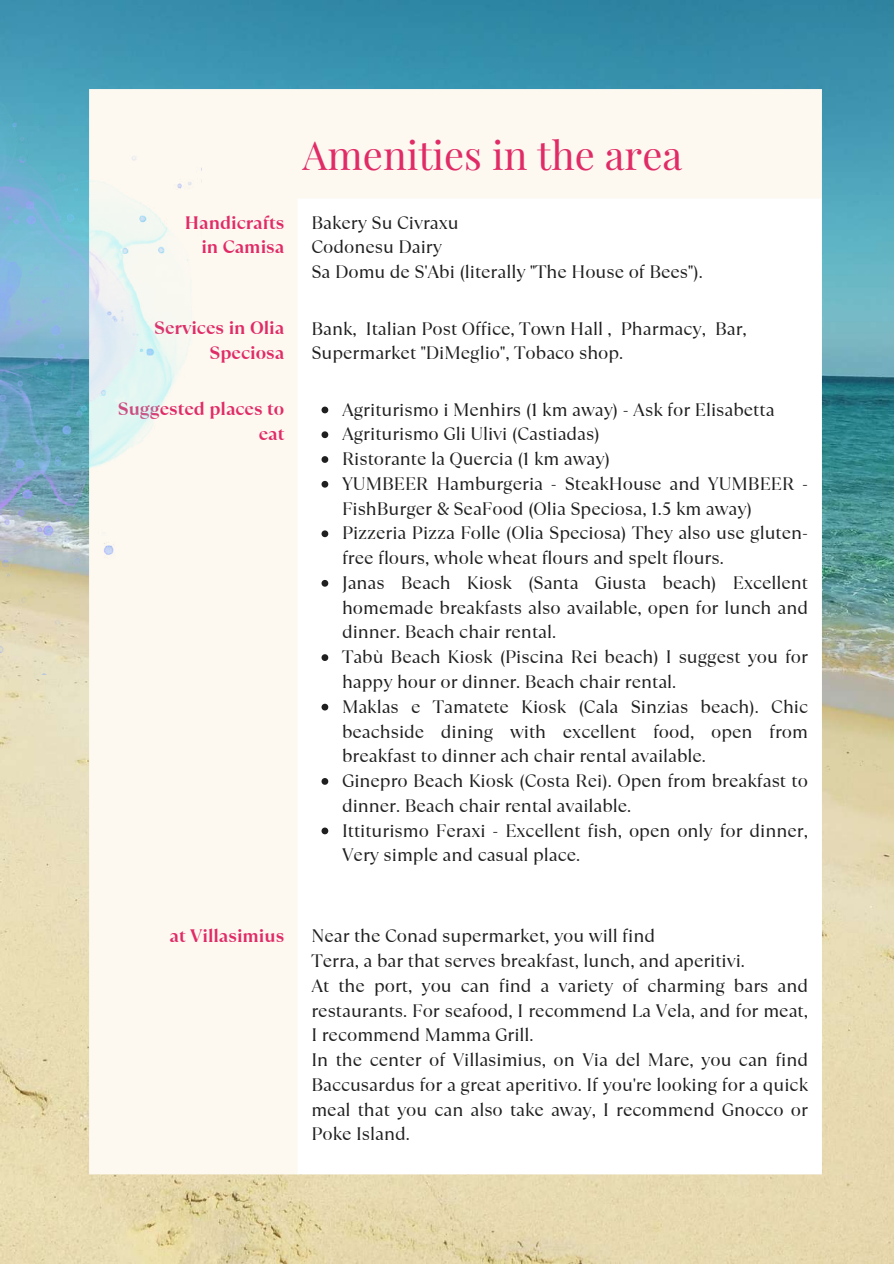
<style>
.page{position:relative;width:894px;height:1264px;background:#fff}
.page>*{position:absolute;margin:0;border:0;box-sizing:border-box;transform-origin:0 0}
.t1{font:39.75px "Playfair Display";color:#e12b67}
.t2{font:18px/24.8px "TT Ramillas";color:#1f1f1f}
.t3{font:700 18px/24.8px "TT Ramillas";color:#e12b67;text-align:right}
</style>
<div class="page">
<img style="left:0;top:0;width:893px;height:1263px">
<div style="left:89px;top:89px;width:732px;height:1085px;background:#fdf9f1"></div>
<svg style="left:297px;top:198px;width:524px;height:976px"></svg>
<svg style="left:321px;top:406px;width:7px;height:7px"></svg>
<svg style="left:321px;top:431px;width:7px;height:7px"></svg>
<svg style="left:321px;top:456px;width:7px;height:7px"></svg>
<svg style="left:321px;top:481px;width:7px;height:6px"></svg>
<svg style="left:321px;top:530px;width:7px;height:7px"></svg>
<svg style="left:321px;top:580px;width:7px;height:6px"></svg>
<svg style="left:321px;top:654px;width:7px;height:7px"></svg>
<svg style="left:321px;top:703px;width:7px;height:7px"></svg>
<svg style="left:321px;top:778px;width:7px;height:6px"></svg>
<svg style="left:321px;top:827px;width:7px;height:7px"></svg>
<img style="left:0;top:30px;width:201px;height:644px">
<h1 class="t1" style="left:302px;top:127px;width:381px">Amenities in the area</h1>
<p class="t3" style="left:185px;top:210px;width:101px">Handicrafts in Camisa</p>
<p class="t2" style="left:311px;top:210px;width:393px">Bakery Su Civraxu<br>Codonesu Dairy<br>Sa Domu de S'Abi (literally "The House of Bees").</p>
<p class="t3" style="left:154px;top:316px;width:132px">Services in Olia<br>Speciosa</p>
<p class="t2" style="left:311px;top:316px;width:437px">Bank, Italian Post Office, Town Hall , Pharmacy, Bar,<br>Supermarket "DiMeglio", Tobaco shop.</p>
<p class="t3" style="left:118px;top:397px;width:168px">Suggested places to eat</p>
<p class="t2" style="left:342px;top:397px;width:467px">Agriturismo i Menhirs (1 km away) - Ask for Elisabetta Agriturismo Gli Ulivi (Castiadas)<br>Ristorante la Quercia (1 km away)<br>YUMBEER Hamburgeria - SteakHouse and YUMBEER - FishBurger &amp; SeaFood (Olia Speciosa, 1.5 km away)<br>Pizzeria Pizza Folle (Olia Speciosa) They also use gluten&shy;free flours, whole wheat flours and spelt flours.<br>Janas Beach Kiosk (Santa Giusta beach) Excellent homemade breakfasts also available, open for lunch and dinner. Beach chair rental.<br>Tabù Beach Kiosk (Piscina Rei beach) I suggest you for happy hour or dinner. Beach chair rental.<br>Maklas e Tamatete Kiosk (Cala Sinzias beach). Chic beachside dining with excellent food, open from breakfast to dinner ach chair rental available.<br>Ginepro Beach Kiosk (Costa Rei). Open from breakfast to dinner. Beach chair rental available.<br>Ittiturismo Feraxi - Excellent fish, open only for dinner, Very simple and casual place.</p>
<p class="t3" style="left:170px;top:923px;width:116px">at Villasimius</p>
<p class="t2" style="left:311px;top:923px;width:498px">Near the Conad supermarket, you will find<br>Terra, a bar that serves breakfast, lunch, and aperitivi.<br>At the port, you can find a variety of charming bars and restaurants. For seafood, I recommend La Vela, and for meat, I recommend Mamma Grill.<br>In the center of Villasimius, on Via del Mare, you can find Baccusardus for a great aperitivo. If you're looking for a quick meal that you can also take away, I recommend Gnocco or Poke Island.</p>
</div>
